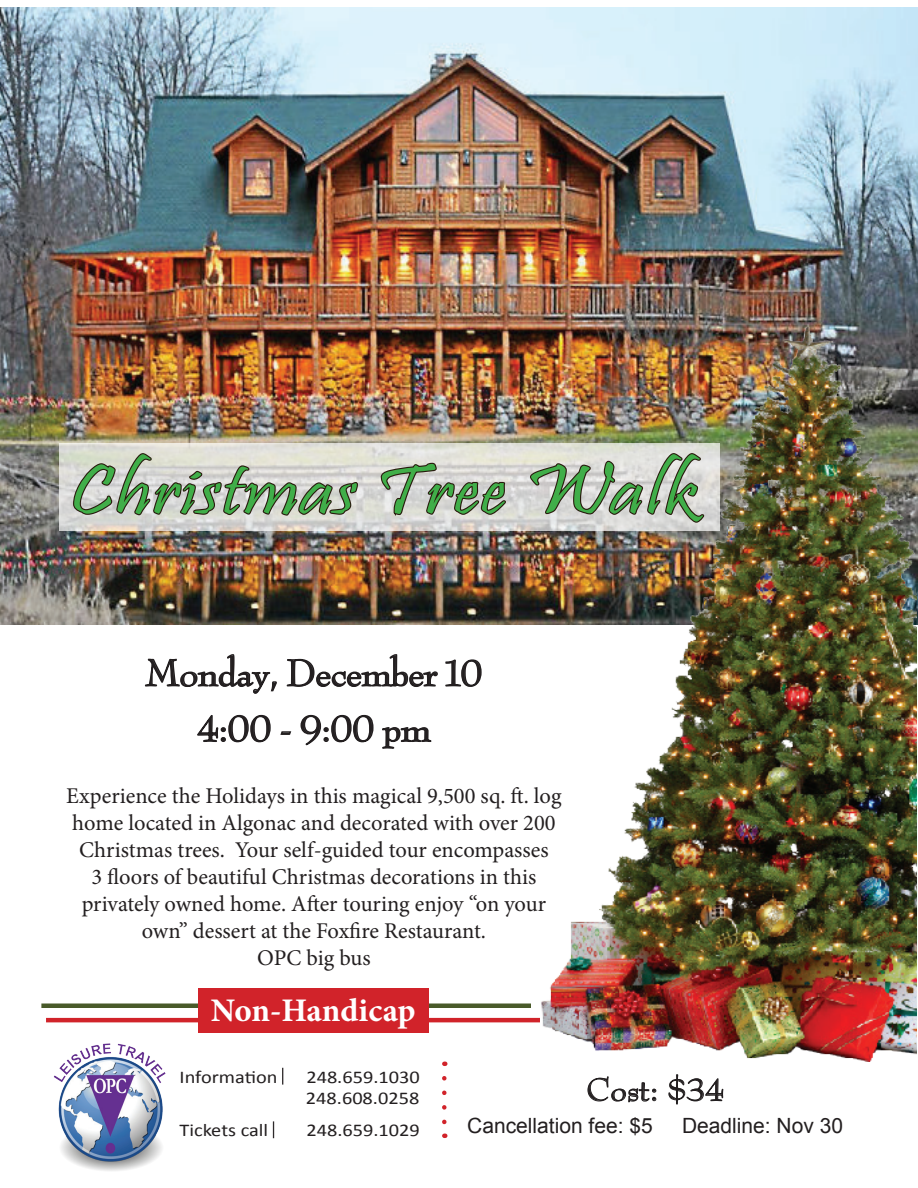
<style>
.page{position:relative;width:918px;height:1188px;background:#fff}
.page>*{position:absolute;margin:0;border:0;box-sizing:border-box;transform-origin:0 0}
.t1{font:72px "Pristina";letter-spacing:.02em;color:#40ae49;scale:1.19 1}
.t2{font:40.5px/55.5px "Bernhard Mordern";color:#231f20;text-align:center;scale:1.09 1}
.t3{font:34.5px "Bernhard Mordern";letter-spacing:.02em;color:#231f20;scale:1.12 1}
.t4{font:700 33px "Minion Pro";letter-spacing:-.005em;color:#fff}
.t5{font:22.5px/27px "Minion Pro";color:#231f20;text-align:center}
.t6{font:21px "Arial";color:#231f20}
.t7{font:18px/21.6px "Calibri";color:#231f20;scale:1.13 1}
</style>
<div class="page">
<svg style="left:282px;top:1068px;width:1px;height:17px"></svg>
<svg style="left:273px;top:1121px;width:1px;height:17px"></svg>
<img style="left:54px;top:1043px;width:112px;height:128px">
<svg style="left:587px;top:1076px;width:70px;height:27px"></svg>
<svg style="left:668px;top:1074px;width:56px;height:31px"></svg>
<svg style="left:445px;top:659px;width:37px;height:28px"></svg>
<svg style="left:144px;top:654px;width:294px;height:95px"></svg>
<svg style="left:442px;top:1078px;width:5px;height:60px"></svg>
<img style="left:0;top:7px;width:918px;height:618px">
<img style="left:541px;top:323px;width:376px;height:739px">
<hr style="left:41px;top:1004px;width:490px;height:4px;background:#495a2a">
<hr style="left:46px;top:1018px;width:494px;height:4px;background:#d1232a">
<svg style="left:59px;top:444px;width:661px;height:87px;background:#ddddd7"></svg>
<svg style="left:72px;top:449px;width:287px;height:91px;background:#b4b1aa"></svg>
<svg style="left:382px;top:462px;width:125px;height:75px;background:#b1ada9"></svg>
<svg style="left:530px;top:452px;width:176px;height:88px;background:#b3afaa"></svg>
<div style="left:198px;top:988px;width:230px;height:44px;background:#d1232a"></div>
<h1 class="t1" style="left:70px;top:451px;width:528px">Christmas Tree Walk</h1>
<h2 class="t2" style="left:146px;top:644px;width:311px">Monday, December 10<br>4:00 - 9:00 pm</h2>
<p class="t5" style="left:66px;top:782px;width:497px">Experience the Holidays in this magical 9,500 sq. ft. log home located in Algonac and decorated with over 200<br>Christmas trees. Your self-guided tour encompasses<br>3 floors of beautiful Christmas decorations in this privately owned home. After touring enjoy “on your own” dessert at the Foxfire Restaurant.<br>OPC big bus</p>
<h3 class="t4" style="left:211px;top:987px;width:206px">Non-Handicap</h3>
<p class="t7" style="left:180px;top:1066px;width:88px">Information</p>
<p class="t7" style="left:306px;top:1066px;width:102px">248.659.1030<br>248.608.0258</p>
<p class="t7" style="left:180px;top:1119px;width:80px">Tickets call</p>
<p class="t7" style="left:306px;top:1119px;width:102px">248.659.1029</p>
<h3 class="t3" style="left:587px;top:1068px;width:124px">Cost: $34</h3>
<p class="t6" style="left:467px;top:1112px;width:187px">Cancellation fee: $5</p>
<p class="t6" style="left:682px;top:1112px;width:163px">Deadline: Nov 30</p>
</div>
